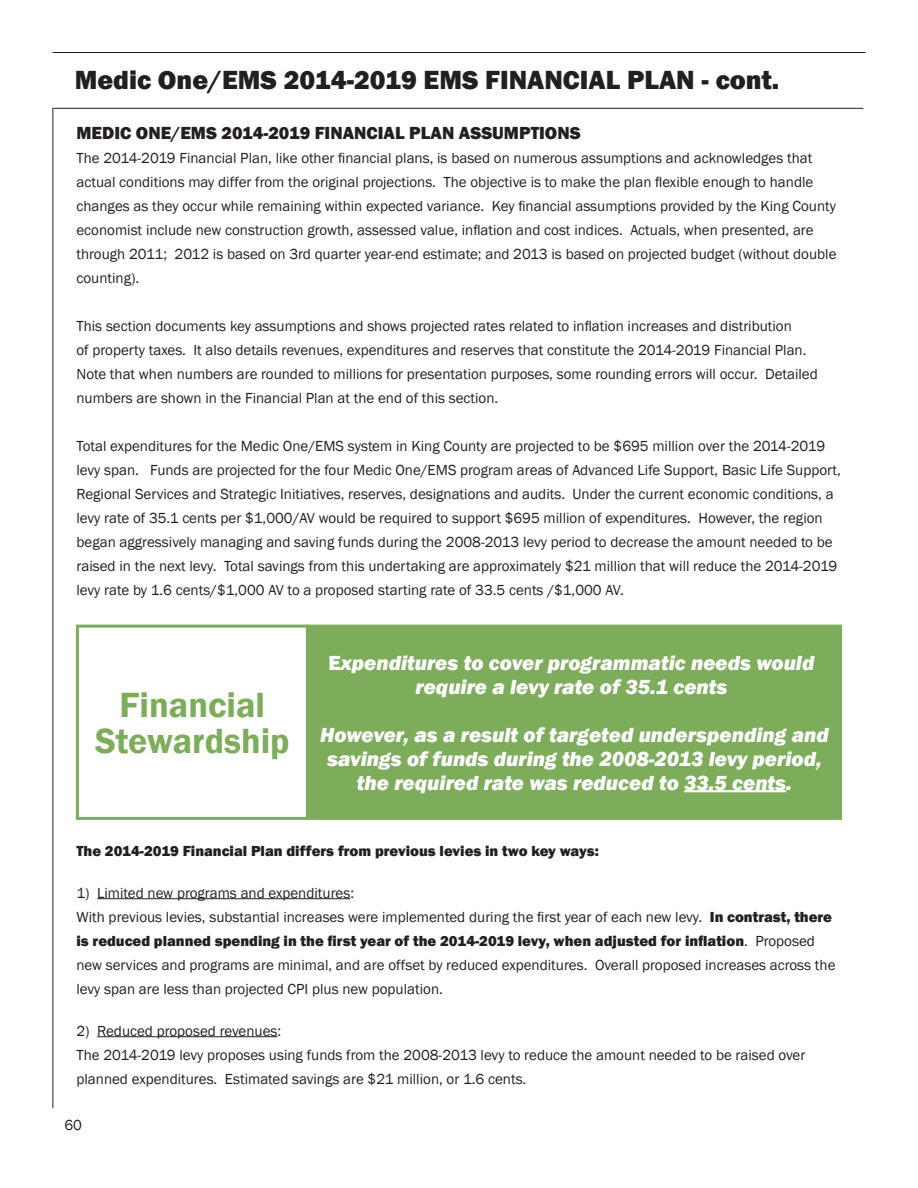
<style>
.page{position:relative;width:918px;height:1188px;background:#fff}
.page>*{position:absolute;margin:0;border:0;box-sizing:border-box;transform-origin:0 0}
.t1{font:600 36px "Franklin Gothic";color:#7dad5a}
.EMS_Division_Program{font:800 27px "Franklin Gothic";color:#231f20}
.t2{font:italic 800 21px/24px "Franklin Gothic";color:#fff;text-align:center}
.t3{font:800 18px "Franklin Gothic";color:#231f20}
.t4{font:15px/24px "Franklin Gothic";color:#231f20}
.t5{font:800 15px "Franklin Gothic";color:#231f20}
.s1{font-style:normal}
.s2{font-weight:800}
</style>
<div class="page">
<hr style="left:52px;top:52px;width:814px;height:1px;background:#231f20">
<hr style="left:53px;top:108px;width:810px;height:1px;background:#231f20">
<hr style="left:52px;top:108px;width:1px;height:1000px;background:#231f20">
<hr style="left:97px;top:898px;width:253px;height:1px;background:#231f20">
<hr style="left:97px;top:1036px;width:180px;height:1px;background:#231f20">
<div style="left:76px;top:625px;width:233px;height:195px;border:3px solid #7dad5a"></div>
<div style="left:308px;top:626px;width:533px;height:192px;background:#7dad5a"></div>
<hr style="left:684px;top:790px;width:102px;height:2px;background:#fff">
<div style="left:307px;top:625px;width:535px;height:195px;border:3px solid #7dad5a"></div>
<p class="EMS_Division_Program" style="left:75px;top:63px;width:706px">Medic One/EMS 2014-2019 EMS FINANCIAL PLAN - cont.</p>
<p class="t3" style="left:76px;top:121px;width:506px">MEDIC ONE/EMS 2014-2019 FINANCIAL PLAN ASSUMPTIONS</p>
<p class="t4" style="left:76px;top:146px;width:762px">The 2014-2019 Financial Plan, like other financial plans, is based on numerous assumptions and acknowledges that actual conditions may differ from the original projections. The objective is to make the plan flexible enough to handle changes as they occur while remaining within expected variance. Key financial assumptions provided by the King County economist include new construction growth, assessed value, inflation and cost indices. Actuals, when presented, are through 2011; 2012 is based on 3rd quarter year-end estimate; and 2013 is based on projected budget (without double counting).</p>
<p class="t4" style="left:76px;top:314px;width:743px">This section documents key assumptions and shows projected rates related to inflation increases and distribution<br>of property taxes. It also details revenues, expenditures and reserves that constitute the 2014-2019 Financial Plan.<br>Note that when numbers are rounded to millions for presentation purposes, some rounding errors will occur. Detailed numbers are shown in the Financial Plan at the end of this section.</p>
<p class="t4" style="left:76px;top:434px;width:766px">Total expenditures for the Medic One/EMS system in King County are projected to be $695 million over the 2014-2019 levy span. Funds are projected for the four Medic One/EMS program areas of Advanced Life Support, Basic Life Support, Regional Services and Strategic Initiatives, reserves, designations and audits. Under the current economic conditions, a levy rate of 35.1 cents per $1,000/AV would be required to support $695 million of expenditures. However, the region began aggressively managing and saving funds during the 2008-2013 levy period to decrease the amount needed to be raised in the next levy. Total savings from this undertaking are approximately $21 million that will reduce the 2014-2019 levy rate by 1.6 cents/$1,000 AV to a proposed starting rate of 33.5 cents /$1,000 AV.</p>
<p class="t1" style="left:120px;top:683px;width:147px">Financial</p>
<p class="t1" style="left:95px;top:719px;width:196px">Stewardship</p>
<p class="t2" style="left:329px;top:651px;width:487px"><span class="s1">E</span>xpenditures to cover programmatic needs would require a levy rate of 35.1 cents</p>
<p class="t2" style="left:320px;top:723px;width:510px">However, as a result of targeted underspending and savings of funds during the 2008-2013 levy period, the required rate was reduced to 33.5 cents.</p>
<p class="t5" style="left:77px;top:841px;width:524px">The 2014-2019 Financial Plan differs from previous levies in two key ways:</p>
<p class="t4" style="left:77px;top:881px;width:279px">1) Limited new programs and expenditures:</p>
<p class="t4" style="left:77px;top:905px;width:761px">With previous levies, substantial increases were implemented during the first year of each new levy. <span class="s2">In contrast, there is reduced planned spending in the first year of the 2014-2019 levy, when adjusted for inflation</span>. Proposed new services and programs are minimal, and are offset by reduced expenditures. Overall proposed increases across the levy span are less than projected CPI plus new population.</p>
<p class="t4" style="left:77px;top:1019px;width:206px">2) Reduced proposed revenues:</p>
<p class="t4" style="left:77px;top:1043px;width:730px">The 2014-2019 levy proposes using funds from the 2008-2013 levy to reduce the amount needed to be raised over planned expenditures. Estimated savings are $21 million, or 1.6 cents.</p>
<p class="t4" style="left:64px;top:1113px;width:19px">60</p>
</div>
